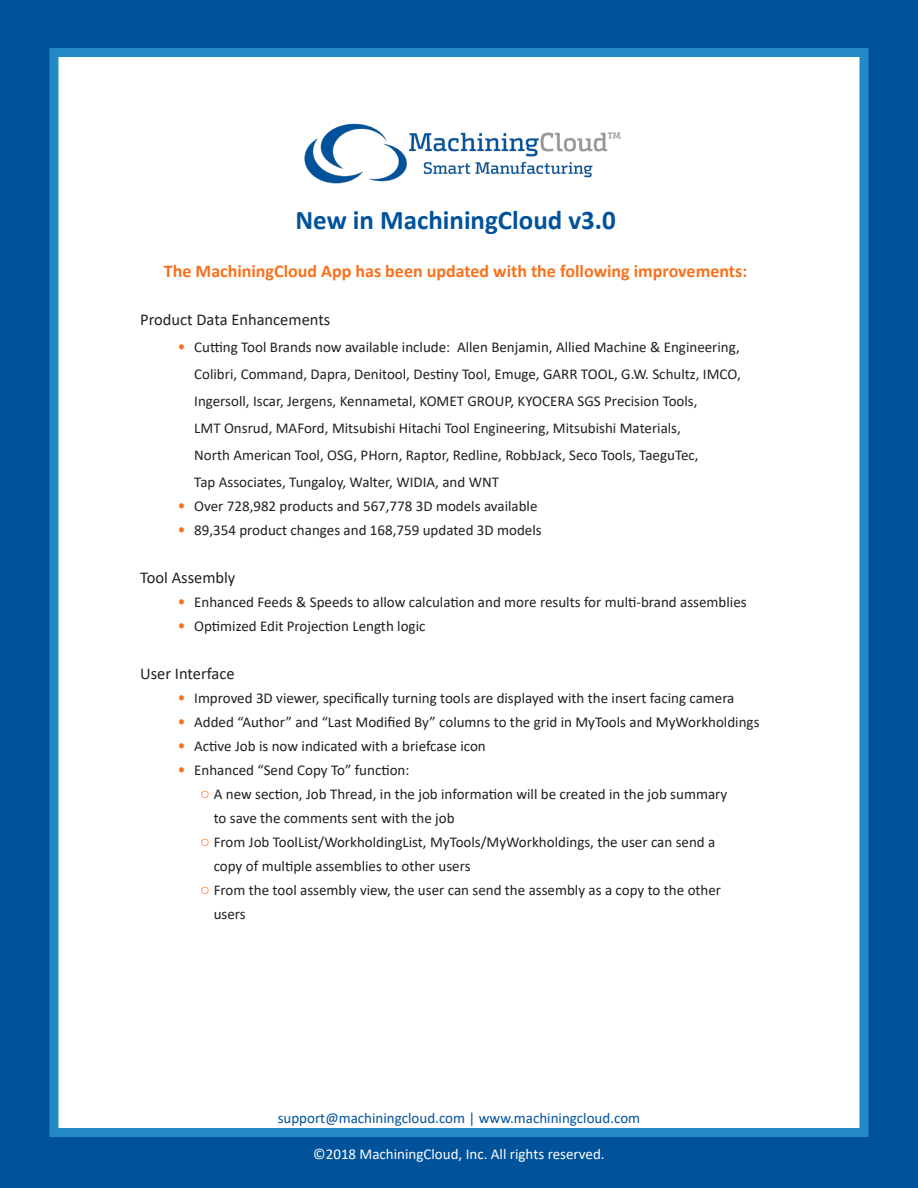
<style>
.page{position:relative;width:918px;height:1188px;background:#00529b}
.page>*{position:absolute;margin:0;border:0;box-sizing:border-box;transform-origin:0 0}
.t1{font:700 27px "Calibri";color:#00529b}
.t2{font:700 18px "Calibri";color:#f8711d}
.t3{font:16.5px "Calibri";color:#231f20}
.t4{font:15px/27px "Calibri";color:#231f20}
.t5{font:15px "Calibri";color:#00529b}
.t6{font:15px "Calibri";color:#fffefc}
.s1{font-family:"Candara";font-size:16.5px;color:#f8711d}
.s2{font-family:"Arial";font-size:16.5px;color:#f8711d}
</style>
<div class="page">
<div style="left:54px;top:54px;width:810px;height:1080px;background:#fff"></div>
<div style="left:50px;top:48px;width:818px;height:1089px;border:9px solid #238ac5"></div>
<img style="left:305px;top:124px;width:315px;height:59px">
<p class="t1" style="left:295px;top:201px;width:322px">New in MachiningCloud v3.0</p>
<p class="t2" style="left:164px;top:258px;width:585px">The MachiningCloud App has been updated with the following improvements:</p>
<p class="t3" style="left:140px;top:308px;width:192px">Product Data Enhancements</p>
<p class="t4" style="left:194px;top:333px;width:548px;text-indent:-18px"><span class="s1">•</span> Cutting Tool Brands now available include: Allen Benjamin, Allied Machine &amp; Engineering, Colibri, Command, Dapra, Denitool, Destiny Tool, Emuge, GARR TOOL, G.W. Schultz, IMCO, Ingersoll, Iscar, Jergens, Kennametal, KOMET GROUP, KYOCERA SGS Precision Tools,<br>LMT Onsrud, MAFord, Mitsubishi Hitachi Tool Engineering, Mitsubishi Materials,<br>North American Tool, OSG, PHorn, Raptor, Redline, RobbJack, Seco Tools, TaeguTec,<br>Tap Associates, Tungaloy, Walter, WIDIA, and WNT</p>
<p class="t4" style="left:176px;top:492px;width:363px"><span class="s1">•</span> Over 728,982 products and 567,778 3D models available</p>
<p class="t4" style="left:176px;top:516px;width:367px"><span class="s1">•</span> 89,354 product changes and 168,759 updated 3D models</p>
<p class="t3" style="left:140px;top:566px;width:97px">Tool Assembly</p>
<p class="t4" style="left:176px;top:588px;width:572px"><span class="s1">•</span> Enhanced Feeds &amp; Speeds to allow calculation and more results for multi-brand assemblies</p>
<p class="t4" style="left:176px;top:612px;width:251px"><span class="s1">•</span> Optimized Edit Projection Length logic</p>
<p class="t3" style="left:140px;top:662px;width:96px">User Interface</p>
<p class="t4" style="left:176px;top:684px;width:560px"><span class="s1">•</span> Improved 3D viewer, specifically turning tools are displayed with the insert facing camera</p>
<p class="t4" style="left:176px;top:708px;width:585px"><span class="s1">•</span> Added “Author” and “Last Modified By” columns to the grid in MyTools and MyWorkholdings</p>
<p class="t4" style="left:176px;top:732px;width:311px"><span class="s1">•</span> Active Job is now indicated with a briefcase icon</p>
<p class="t4" style="left:176px;top:756px;width:235px"><span class="s1">•</span> Enhanced “Send Copy To” function:</p>
<p class="t4" style="left:214px;top:781px;width:515px;line-height:24px;text-indent:-14px"><span class="s2">○</span> A new section, Job Thread, in the job information will be created in the job summary to save the comments sent with the job</p>
<p class="t4" style="left:214px;top:829px;width:503px;line-height:24px;text-indent:-14px"><span class="s2">○</span> From Job ToolList/WorkholdingList, MyTools/MyWorkholdings, the user can send a copy of multiple assemblies to other users</p>
<p class="t4" style="left:214px;top:877px;width:509px;line-height:24px;text-indent:-14px"><span class="s2">○</span> From the tool assembly view, the user can send the assembly as a copy to the other users</p>
<p class="t5" style="left:278px;top:1107px;width:364px">support@machiningcloud.com | www.machiningcloud.com</p>
<p class="t6" style="left:313px;top:1143px;width:293px">©2018 MachiningCloud, Inc. All rights reserved.</p>
</div>
